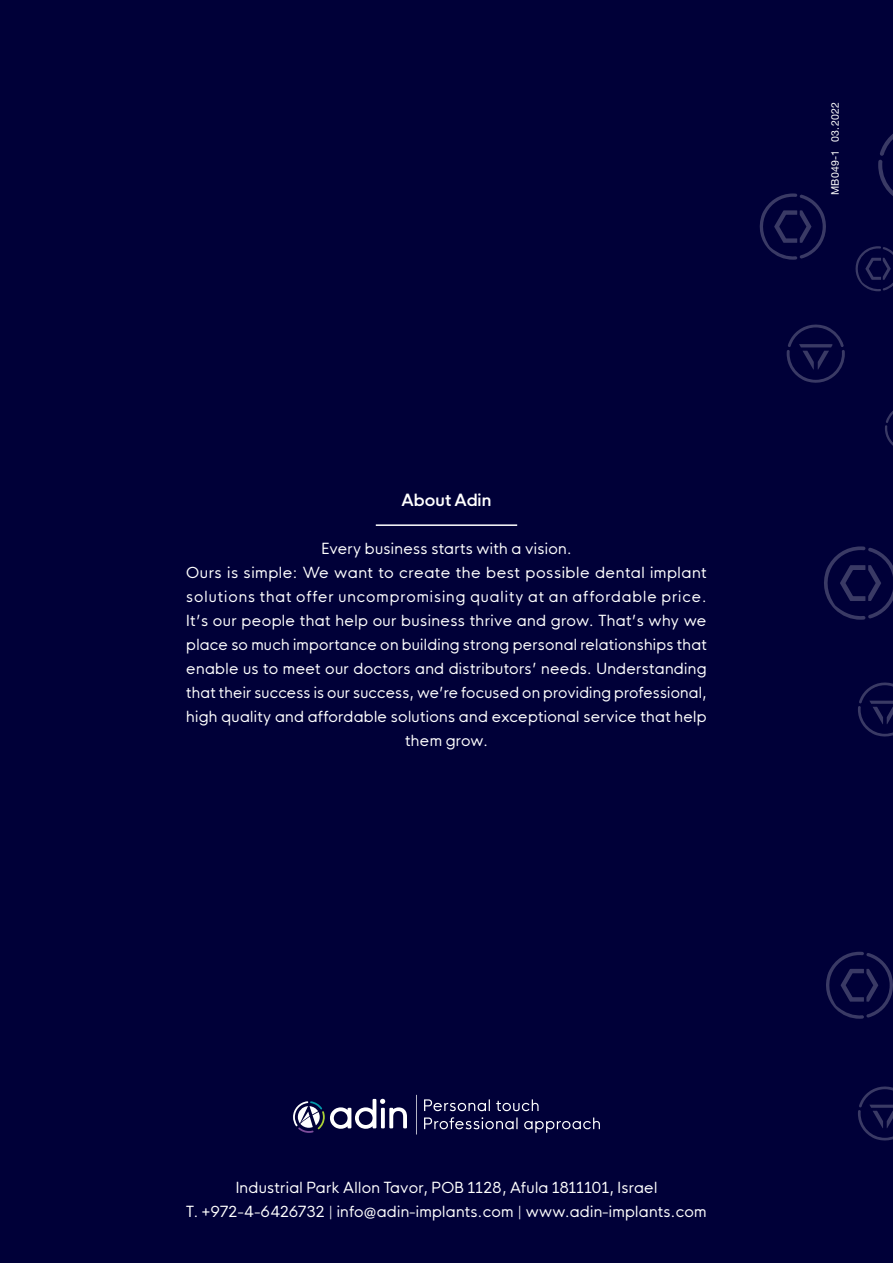
<style>
.page{position:relative;width:893px;height:1263px;background:#000038}
.page>*{position:absolute;margin:0;border:0;box-sizing:border-box;transform-origin:0 0}
.t1{font:16.5px "HK Nova Semi Bold R";color:#fff}
.t2{font:15px/24px "HK Nova Regular R";letter-spacing:.02em;color:#fff;text-align:center}
.t3{font:10.5px "Helvetica Neue LT Std";letter-spacing:.02em;color:#fff}
</style>
<div class="page">
<hr style="left:376px;top:524px;width:141px;height:2px;background:#fff">
<svg style="left:293px;top:1099px;width:114px;height:34px"></svg>
<svg style="left:416px;top:1095px;width:1px;height:39px"></svg>
<svg style="left:424px;top:1099px;width:66px;height:12px"></svg>
<svg style="left:496px;top:1099px;width:43px;height:12px"></svg>
<svg style="left:424px;top:1117px;width:94px;height:12px"></svg>
<svg style="left:524px;top:1117px;width:76px;height:16px"></svg>
<svg style="left:858px;top:1086px;width:35px;height:55px"></svg>
<svg style="left:787px;top:324px;width:58px;height:59px"></svg>
<svg style="left:858px;top:682px;width:35px;height:55px"></svg>
<svg style="left:885px;top:411px;width:8px;height:35px"></svg>
<svg style="left:878px;top:134px;width:15px;height:62px"></svg>
<svg style="left:826px;top:952px;width:67px;height:67px"></svg>
<svg style="left:855px;top:246px;width:38px;height:45px"></svg>
<svg style="left:824px;top:546px;width:69px;height:74px"></svg>
<svg style="left:759px;top:193px;width:67px;height:67px"></svg>
<p class="t1" style="left:402px;top:486px;width:91px">About Adin</p>
<p class="t2" style="left:186px;top:535px;width:522px">Every business starts with a vision.<br>Ours is simple: We want to create the best possible dental implant solutions that offer uncompromising quality at an affordable price.<br>It’s our people that help our business thrive and grow. That’s why we place so much importance on building strong personal relationships that enable us to meet our doctors and distributors’ needs. Understanding that their success is our success, we’re focused on providing professional, high quality and affordable solutions and exceptional service that help them grow.</p>
<p class="t3" style="left:829px;top:195px;width:94px;rotate:-90deg">MB049-1 03.2022</p>
<p class="t2" style="left:186px;top:1174px;width:522px">Industrial Park Allon Tavor, POB 1128, Afula 1811101, Israel<br>T. +972-4-6426732 | info@adin-implants.com | www.adin-implants.com</p>
</div>
